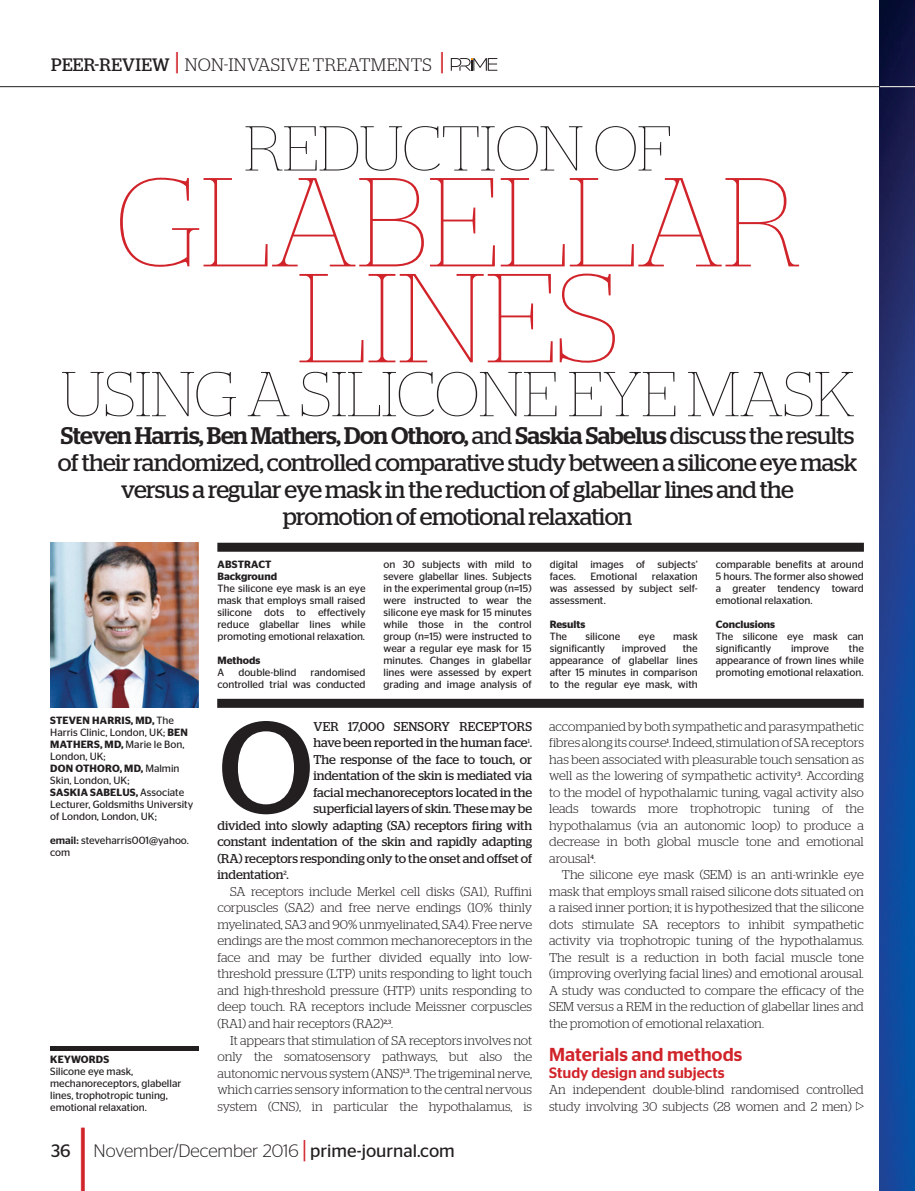
<style>
.page{position:relative;width:915px;height:1191px;background:#fff}
.page>*{position:absolute;margin:0;border:0;box-sizing:border-box;transform-origin:0 0}
._03c_Main_Body_Intro{font:130.65px "Stag";color:#231f20}
._01_Main_Head{font:100 126.15px/95.8px "Stag";color:#d1232a;text-align:center}
._01_Main_Head-2{font:100 63.15px "Stag";color:#231f20}
._02_Intro{font:24px/27px "Stag";letter-spacing:-.025em;color:#231f20;text-align:center}
._05b_Subhead_01{font:500 18.75px "Stag Sans";color:#d1232a}
.t1{font:300 18px "Stag Sans";color:#231f20}
.t2{font:300 18px "Stag";letter-spacing:.02em;color:#231f20}
.t3{font:18px "Stag Sans";color:#231f20}
._05b_Subhead_01-2{font:500 15px "Stag Sans";color:#d1232a}
._03a_Main_Body_Inden{font:300 12.75px/16.5px "Stag";color:#231f20;text-align:justify}
._03c_Main_Body_Intro-2{font:12.75px "Stag";color:#231f20}
._03b_Main_Body_No_In{font:300 12.75px/16.5px "Stag";letter-spacing:-.005em;color:#231f20}
._12c_Mini_Box_Body_J{font:10.5px/12px "Stag Sans";color:#231f20;text-align:justify}
._12a_Mini_Box_Head{font:10.5px/12px "Stag Sans";color:#231f20}
._12b_Mini_Box_Body{font:10.5px/12px "Stag Sans";color:#231f20}
._12c_Mini_Box_Body_J-2{font:600 10.5px "Stag Sans";color:#231f20}
._12a_Mini_Box_Head-2{font:600 10.5px "Stag Sans";letter-spacing:.02em;color:#231f20}
.s1{font-weight:400}
.s2{font-weight:500;font-size:27px;color:#d1232a}
.s3{font-weight:500}
.s4{font-weight:600}
.s5{font-weight:400;font-size:27px;color:#d1232a}
</style>
<div class="page">
<img style="left:879px;top:0;width:35px;height:1191px">
<img style="left:50px;top:543px;width:148px;height:165px">
<hr style="left:50px;top:1046px;width:148px;height:4px;background:#231f20">
<div style="left:217px;top:543px;width:646px;height:9px;background:#231f20"></div>
<div style="left:217px;top:699px;width:646px;height:9px;background:#231f20"></div>
<svg style="left:855px;top:1101px;width:8px;height:9px"></svg>
<hr style="left:0;top:86px;width:914px;height:1px;background:#231f20">
<svg style="left:450px;top:58px;width:47px;height:13px"></svg>
<hr style="left:879px;top:86px;width:35px;height:1px;background:#fff">
<p class="t2" style="left:51px;top:54px;width:394px"><span class="s1">PEER-REVIEW</span> <span class="s2">|</span> NON-INVASIVE TREATMENTS <span class="s2">|</span></p>
<p class="_01_Main_Head-2" style="left:244px;top:113px;width:428px">REDUCTION OF</p>
<p class="_01_Main_Head" style="left:115px;top:172px;width:686px">GLABELLAR<br>LINES</p>
<p class="_01_Main_Head-2" style="left:61px;top:359px;width:795px">USING A SILICONE EYE MASK</p>
<p class="_02_Intro" style="left:58px;top:422px;width:800px"><span class="s3">Steven Harris, Ben Mathers, Don Othoro,</span> and <span class="s3">Saskia Sabelus</span> discuss the results of their randomized, controlled comparative study between a silicone eye mask versus a regular eye mask in the reduction of glabellar lines and the<br>promotion of emotional relaxation</p>
<p class="_12a_Mini_Box_Head-2" style="left:217px;top:558px;width:56px">ABSTRACT</p>
<p class="_12c_Mini_Box_Body_J-2" style="left:217px;top:570px;width:61px">Background</p>
<p class="_12c_Mini_Box_Body_J" style="left:217px;top:582px;width:149px">The silicone eye mask is an eye mask that employs small raised silicone dots to effectively reduce glabellar lines while promoting emotional relaxation.</p>
<p class="_12c_Mini_Box_Body_J-2" style="left:217px;top:654px;width:44px">Methods</p>
<p class="_12c_Mini_Box_Body_J" style="left:217px;top:666px;width:8px">A</p>
<p class="_12c_Mini_Box_Body_J" style="left:238px;top:666px;width:59px">double-blind</p>
<p class="_12c_Mini_Box_Body_J" style="left:383px;top:558px;width:149px">on 30 subjects with mild to severe glabellar lines. Subjects in the experimental group (n=15) were instructed to wear the silicone eye mask for 15 minutes while those in the control group (n=15) were instructed to wear a regular eye mask for 15 minutes. Changes in glabellar lines were assessed by expert grading and image analysis of</p>
<p class="_12c_Mini_Box_Body_J" style="left:549px;top:558px;width:149px">digital images of subjects’ faces.</p>
<p class="_12c_Mini_Box_Body_J" style="left:715px;top:558px;width:149px">comparable benefits at around 5 hours. The former also showed a greater tendency toward emotional relaxation.</p>
<p class="_12c_Mini_Box_Body_J-2" style="left:715px;top:618px;width:61px">Conclusions</p>
<p class="_12c_Mini_Box_Body_J" style="left:715px;top:630px;width:149px">The silicone eye mask can significantly</p>
<p class="_12c_Mini_Box_Body_J" style="left:549px;top:570px;width:149px;text-indent:102px">relaxation was assessed by subject self&shy;assessment.</p>
<p class="_12c_Mini_Box_Body_J-2" style="left:549px;top:618px;width:37px">Results</p>
<p class="_12c_Mini_Box_Body_J" style="left:549px;top:630px;width:19px">The</p>
<p class="_12c_Mini_Box_Body_J" style="left:585px;top:630px;width:36px">silicone</p>
<p class="_12c_Mini_Box_Body_J" style="left:638px;top:630px;width:18px">eye</p>
<p class="_12c_Mini_Box_Body_J" style="left:673px;top:630px;width:26px">mask</p>
<p class="_12c_Mini_Box_Body_J" style="left:549px;top:642px;width:57px">significantly</p>
<p class="_12c_Mini_Box_Body_J" style="left:621px;top:642px;width:46px">improved</p>
<p class="_12c_Mini_Box_Body_J" style="left:590px;top:570px;width:48px">Emotional</p>
<p class="_12c_Mini_Box_Body_J" style="left:549px;top:642px;width:149px;text-indent:133px">the appearance of glabellar lines after 15 minutes in comparison to the regular eye mask, with</p>
<p class="_12c_Mini_Box_Body_J" style="left:715px;top:642px;width:149px;text-indent:133px">the appearance of frown lines while promoting emotional relaxation.</p>
<p class="_12c_Mini_Box_Body_J" style="left:790px;top:642px;width:40px">improve</p>
<p class="_12c_Mini_Box_Body_J" style="left:217px;top:666px;width:149px;text-align:right">randomised<br>controlled trial was conducted</p>
<p class="_12a_Mini_Box_Head" style="left:50px;top:714px;width:139px"><span class="s4">STEVEN HARRIS, MD,</span> The<br>Harris Clinic, London, UK; <span class="s4">BEN<br>MATHERS, MD,</span> Marie le Bon,<br>London, UK;</p>
<p class="_12a_Mini_Box_Head" style="left:50px;top:762px;width:131px"><span class="s4">DON OTHORO, MD,</span> Malmin<br>Skin, London, UK;</p>
<p class="_12a_Mini_Box_Head" style="left:50px;top:786px;width:145px"><span class="s4">SASKIA SABELUS,</span> Associate<br>Lecturer, Goldsmiths University of London, London, UK;</p>
<p class="_12b_Mini_Box_Body" style="left:50px;top:834px;width:140px"><span class="s3">email:</span> steveharris001@yahoo. com</p>
<p class="_12a_Mini_Box_Head-2" style="left:50px;top:1052px;width:60px">KEYWORDS</p>
<p class="_12b_Mini_Box_Body" style="left:50px;top:1064px;width:133px">Silicone eye mask, mechanoreceptors, glabellar lines, trophotropic tuning, emotional relaxation.</p>
<p class="_03c_Main_Body_Intro" style="left:218px;top:692px;width:96px">O</p>
<p class="_03c_Main_Body_Intro-2" style="left:313px;top:719px;width:220px">VER 17,000 SENSORY RECEPTORS</p>
<p class="_03c_Main_Body_Intro-2" style="left:313px;top:735px;width:220px">have been reported in the human face<sup>1</sup>.</p>
<p class="_03c_Main_Body_Intro-2" style="left:313px;top:752px;width:220px">The response of the face to touch, or</p>
<p class="_03c_Main_Body_Intro-2" style="left:313px;top:768px;width:220px">indentation of the skin is mediated via</p>
<p class="_03c_Main_Body_Intro-2" style="left:313px;top:785px;width:220px">facial mechanoreceptors located in the</p>
<p class="_03c_Main_Body_Intro-2" style="left:313px;top:801px;width:220px">superficial layers of skin. These may be</p>
<p class="_03c_Main_Body_Intro-2" style="left:217px;top:818px;width:316px">divided into slowly adapting (SA) receptors firing with</p>
<p class="_03c_Main_Body_Intro-2" style="left:217px;top:834px;width:316px">constant indentation of the skin and rapidly adapting</p>
<p class="_03c_Main_Body_Intro-2" style="left:217px;top:851px;width:316px">(RA) receptors responding only to the onset and offset of</p>
<p class="_03c_Main_Body_Intro-2" style="left:217px;top:867px;width:73px">indentation<sup>2</sup>.</p>
<p class="_03a_Main_Body_Inden" style="left:217px;top:883px;width:316px;text-indent:13px">SA receptors include Merkel cell disks (SA1), Ruffini corpuscles (SA2) and free nerve endings (10% thinly myelinated, SA3 and 90% unmyelinated, SA4). Free nerve endings are the most common mechanoreceptors in the face and may be further divided equally into low&shy;threshold pressure (LTP) units responding to light touch and high-threshold pressure (HTP) units responding to deep touch. RA receptors include Meissner corpuscles (RA1) and hair receptors (RA2)<sup>2,3</sup>.</p>
<p class="_03a_Main_Body_Inden" style="left:217px;top:1031px;width:316px;text-indent:13px">It appears that stimulation of SA receptors involves not only the somatosensory pathways, but also the autonomic nervous system (ANS)<sup>1,3</sup>. The trigeminal nerve, which carries sensory information to the central nervous system (CNS), in particular the hypothalamus, is</p>
<p class="t3" style="left:51px;top:1141px;width:21px">36</p>
<p class="t1" style="left:93px;top:1141px;width:363px">November/December 2016 <span class="s5">|</span> <span class="s1">prime-journal.com</span></p>
<p class="_03a_Main_Body_Inden" style="left:549px;top:718px;width:316px">accompanied by both sympathetic and parasympathetic fibres along its course<sup>1</sup>. Indeed, stimulation of SA receptors has been associated with pleasurable touch sensation as well as the lowering of sympathetic activity<sup>3</sup>. According to the model of hypothalamic tuning, vagal activity also leads towards more trophotropic tuning of the hypothalamus (via an autonomic loop) to produce a decrease in both global muscle tone and emotional arousal<sup>4</sup>.</p>
<p class="_03a_Main_Body_Inden" style="left:549px;top:866px;width:316px;text-indent:13px">The silicone eye mask (SEM) is an anti-wrinkle eye mask that employs small raised silicone dots situated on a raised inner portion; it is hypothesized that the silicone dots stimulate SA receptors to inhibit sympathetic activity via trophotropic tuning of the hypothalamus.<br>The result is a reduction in both facial muscle tone (improving overlying facial lines) and emotional arousal.<br>A study was conducted to compare the efficacy of the SEM versus a REM in the reduction of glabellar lines and the promotion of emotional relaxation.</p>
<p class="_05b_Subhead_01" style="left:549px;top:1043px;width:194px">Materials and methods</p>
<p class="_05b_Subhead_01-2" style="left:549px;top:1063px;width:177px">Study design and subjects</p>
<p class="_03b_Main_Body_No_In" style="left:549px;top:1081px;width:316px">An independent double-blind randomised controlled study involving 30 subjects (28 women and 2 men)</p>
</div>
